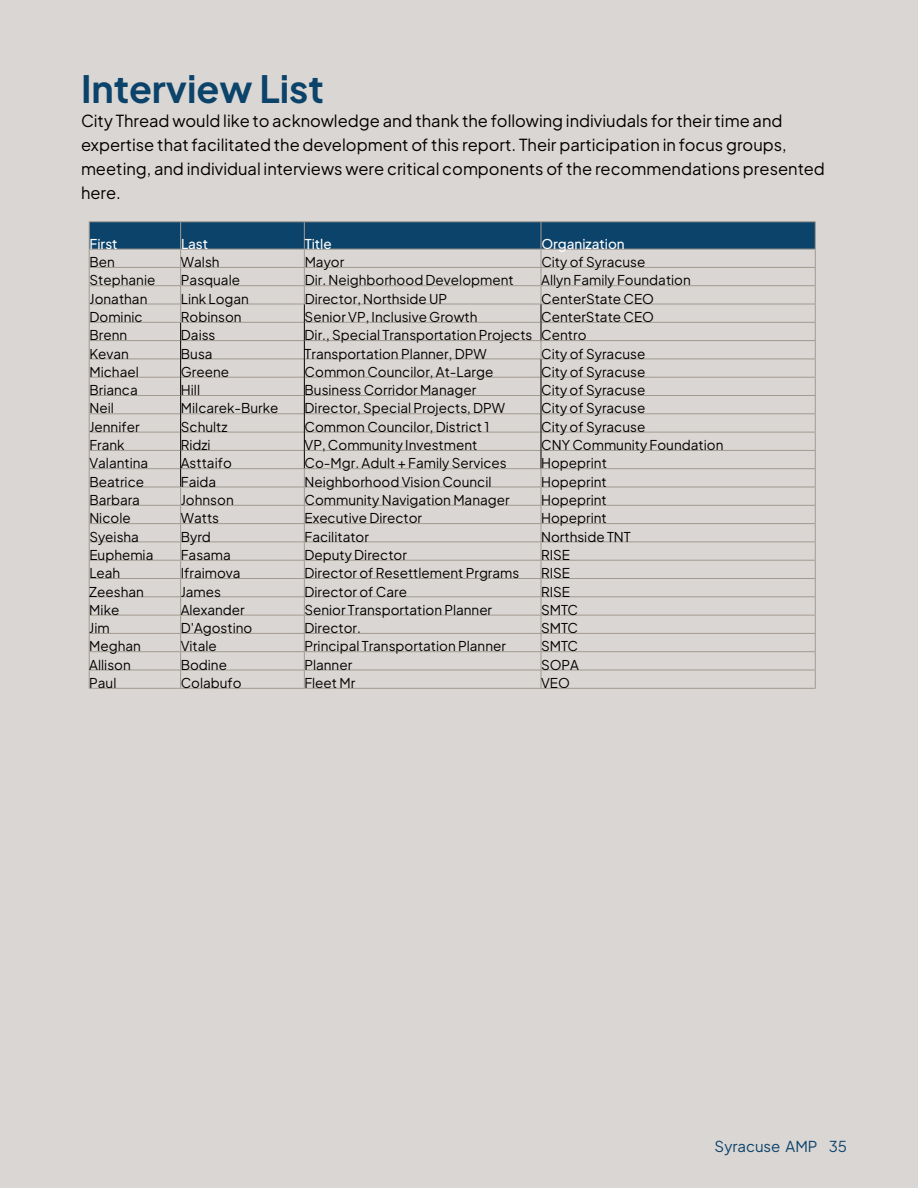
<style>
.page{position:relative;width:918px;height:1188px;background:#dad6d3}
.page>*{position:absolute;margin:0;border:0;box-sizing:border-box;transform-origin:0 0}
.t1{font:700 37.5px "Plus Jakarta Sans";color:#0c436a}
.t2{font:16.5px/24px "Plus Jakarta Sans";color:#000}
.t3{font:15px "Plus Jakarta Sans";color:#0c436a}
.t4{font:13.5px "Plus Jakarta Sans";color:#000}
.t5{font:500 13.5px "Plus Jakarta Sans";color:#fff}
</style>
<div class="page">
<hr style="left:89px;top:688px;width:92px;height:1px;background:#a19a90">
<hr style="left:181px;top:688px;width:123px;height:1px;background:#a19a90">
<hr style="left:304px;top:688px;width:237px;height:1px;background:#a19a90">
<hr style="left:541px;top:688px;width:275px;height:1px;background:#a19a90">
<hr style="left:89px;top:221px;width:92px;height:1px;background:#a19a90">
<hr style="left:181px;top:221px;width:123px;height:1px;background:#a19a90">
<hr style="left:304px;top:221px;width:237px;height:1px;background:#a19a90">
<hr style="left:541px;top:221px;width:275px;height:1px;background:#a19a90">
<svg style="left:89px;top:222px;width:727px;height:466px"></svg>
<h1 class="t1" style="left:81px;top:55px;width:244px">Interview List</h1>
<p class="t2" style="left:81px;top:107px;width:745px">City Thread would like to acknowledge and thank the following indiviudals for their time and expertise that facilitated the development of this report. Their participation in focus groups, meeting, and individual interviews were critical components of the recommendations presented here.</p>
<p class="t5" style="left:90px;top:232px;width:30px">First</p>
<p class="t5" style="left:181px;top:232px;width:29px">Last</p>
<p class="t5" style="left:305px;top:232px;width:29px">Title</p>
<p class="t5" style="left:541px;top:232px;width:85px">Organization</p>
<p class="t4" style="left:90px;top:251px;width:27px">Ben</p>
<p class="t4" style="left:181px;top:251px;width:40px">Walsh</p>
<p class="t4" style="left:305px;top:251px;width:41px">Mayor</p>
<p class="t4" style="left:541px;top:251px;width:106px">City of Syracuse</p>
<p class="t4" style="left:90px;top:269px;width:67px">Stephanie</p>
<p class="t4" style="left:181px;top:269px;width:61px">Pasquale</p>
<p class="t4" style="left:305px;top:269px;width:211px">Dir. Neighborhood Development</p>
<p class="t4" style="left:541px;top:269px;width:151px">Allyn Family Foundation</p>
<p class="t4" style="left:90px;top:288px;width:59px">Jonathan</p>
<p class="t4" style="left:181px;top:288px;width:70px">Link Logan</p>
<p class="t4" style="left:305px;top:288px;width:144px">Director, Northside UP</p>
<p class="t4" style="left:541px;top:288px;width:114px">CenterState CEO</p>
<p class="t4" style="left:90px;top:306px;width:55px">Dominic</p>
<p class="t4" style="left:181px;top:306px;width:62px">Robinson</p>
<p class="t4" style="left:305px;top:306px;width:174px">Senior VP, Inclusive Growth</p>
<p class="t4" style="left:541px;top:306px;width:114px">CenterState CEO</p>
<p class="t4" style="left:90px;top:324px;width:39px">Brenn</p>
<p class="t4" style="left:181px;top:324px;width:36px">Daiss</p>
<p class="t4" style="left:305px;top:324px;width:283px">Dir., Special Transportation Projects Centro</p>
<p class="t4" style="left:89px;top:343px;width:41px">Kevan</p>
<p class="t4" style="left:181px;top:343px;width:33px">Busa</p>
<p class="t4" style="left:305px;top:343px;width:184px">Transportation Planner, DPW</p>
<p class="t4" style="left:541px;top:343px;width:106px">City of Syracuse</p>
<p class="t4" style="left:89px;top:361px;width:51px">Michael</p>
<p class="t4" style="left:181px;top:361px;width:50px">Greene</p>
<p class="t4" style="left:305px;top:361px;width:190px">Common Councilor, At-Large</p>
<p class="t4" style="left:541px;top:361px;width:106px">City of Syracuse</p>
<p class="t4" style="left:89px;top:379px;width:50px">Brianca</p>
<p class="t4" style="left:181px;top:379px;width:21px">Hill</p>
<p class="t4" style="left:305px;top:379px;width:173px">Business Corridor Manager</p>
<p class="t4" style="left:541px;top:379px;width:106px">City of Syracuse</p>
<p class="t4" style="left:89px;top:397px;width:26px">Neil</p>
<p class="t4" style="left:181px;top:397px;width:99px">Milcarek-Burke</p>
<p class="t4" style="left:305px;top:397px;width:202px">Director, Special Projects, DPW</p>
<p class="t4" style="left:541px;top:397px;width:106px">City of Syracuse</p>
<p class="t4" style="left:89px;top:416px;width:52px">Jennifer</p>
<p class="t4" style="left:181px;top:416px;width:48px">Schultz</p>
<p class="t4" style="left:305px;top:416px;width:186px">Common Councilor, District 1</p>
<p class="t4" style="left:541px;top:416px;width:106px">City of Syracuse</p>
<p class="t4" style="left:89px;top:434px;width:37px">Frank</p>
<p class="t4" style="left:181px;top:434px;width:31px">Ridzi</p>
<p class="t4" style="left:305px;top:434px;width:174px">VP, Community Investment</p>
<p class="t4" style="left:541px;top:434px;width:184px">CNY Community Foundation</p>
<p class="t4" style="left:89px;top:452px;width:60px">Valantina</p>
<p class="t4" style="left:181px;top:452px;width:53px">Asttaifo</p>
<p class="t4" style="left:305px;top:452px;width:204px">Co-Mgr. Adult + Family Services</p>
<p class="t4" style="left:541px;top:452px;width:67px">Hopeprint</p>
<p class="t4" style="left:89px;top:471px;width:56px">Beatrice</p>
<p class="t4" style="left:181px;top:471px;width:37px">Faida</p>
<p class="t4" style="left:305px;top:471px;width:189px">Neighborhood Vision Council</p>
<p class="t4" style="left:541px;top:471px;width:67px">Hopeprint</p>
<p class="t4" style="left:89px;top:489px;width:52px">Barbara</p>
<p class="t4" style="left:181px;top:489px;width:54px">Johnson</p>
<p class="t4" style="left:305px;top:489px;width:207px">Community Navigation Manager</p>
<p class="t4" style="left:541px;top:489px;width:67px">Hopeprint</p>
<p class="t4" style="left:89px;top:507px;width:43px">Nicole</p>
<p class="t4" style="left:181px;top:507px;width:40px">Watts</p>
<p class="t4" style="left:305px;top:507px;width:119px">Executive Director</p>
<p class="t4" style="left:541px;top:507px;width:67px">Hopeprint</p>
<p class="t4" style="left:89px;top:526px;width:51px">Syeisha</p>
<p class="t4" style="left:181px;top:526px;width:32px">Byrd</p>
<p class="t4" style="left:305px;top:526px;width:66px">Facilitator</p>
<p class="t4" style="left:541px;top:526px;width:91px">Northside TNT</p>
<p class="t4" style="left:89px;top:544px;width:66px">Euphemia</p>
<p class="t4" style="left:181px;top:544px;width:52px">Fasama</p>
<p class="t4" style="left:304px;top:544px;width:104px">Deputy Director</p>
<p class="t4" style="left:541px;top:544px;width:31px">RISE</p>
<p class="t4" style="left:89px;top:562px;width:32px">Leah</p>
<p class="t4" style="left:181px;top:562px;width:61px">Ifraimova</p>
<p class="t4" style="left:304px;top:562px;width:216px">Director of Resettlement Prgrams</p>
<p class="t4" style="left:541px;top:562px;width:31px">RISE</p>
<p class="t4" style="left:89px;top:580px;width:56px">Zeeshan</p>
<p class="t4" style="left:181px;top:580px;width:42px">James</p>
<p class="t4" style="left:304px;top:580px;width:104px">Director of Care</p>
<p class="t4" style="left:541px;top:580px;width:31px">RISE</p>
<p class="t4" style="left:89px;top:599px;width:32px">Mike</p>
<p class="t4" style="left:181px;top:599px;width:66px">Alexander</p>
<p class="t4" style="left:304px;top:599px;width:189px">Senior Transportation Planner</p>
<p class="t4" style="left:541px;top:599px;width:39px">SMTC</p>
<p class="t4" style="left:89px;top:617px;width:22px">Jim</p>
<p class="t4" style="left:181px;top:617px;width:73px">D'Agostino</p>
<p class="t4" style="left:304px;top:617px;width:58px">Director.</p>
<p class="t4" style="left:541px;top:617px;width:39px">SMTC</p>
<p class="t4" style="left:89px;top:635px;width:53px">Meghan</p>
<p class="t4" style="left:181px;top:635px;width:38px">Vitale</p>
<p class="t4" style="left:304px;top:635px;width:203px">Principal Transportation Planner</p>
<p class="t4" style="left:541px;top:635px;width:39px">SMTC</p>
<p class="t4" style="left:89px;top:654px;width:43px">Allison</p>
<p class="t4" style="left:181px;top:654px;width:48px">Bodine</p>
<p class="t4" style="left:304px;top:654px;width:49px">Planner</p>
<p class="t4" style="left:541px;top:654px;width:40px">SOPA</p>
<p class="t4" style="left:89px;top:672px;width:29px">Paul</p>
<p class="t4" style="left:181px;top:672px;width:63px">Colabufo</p>
<p class="t4" style="left:304px;top:672px;width:52px">Fleet Mr</p>
<p class="t4" style="left:541px;top:672px;width:30px">VEO</p>
<p class="t3" style="left:715px;top:1134px;width:134px">Syracuse AMP 35</p>
</div>
